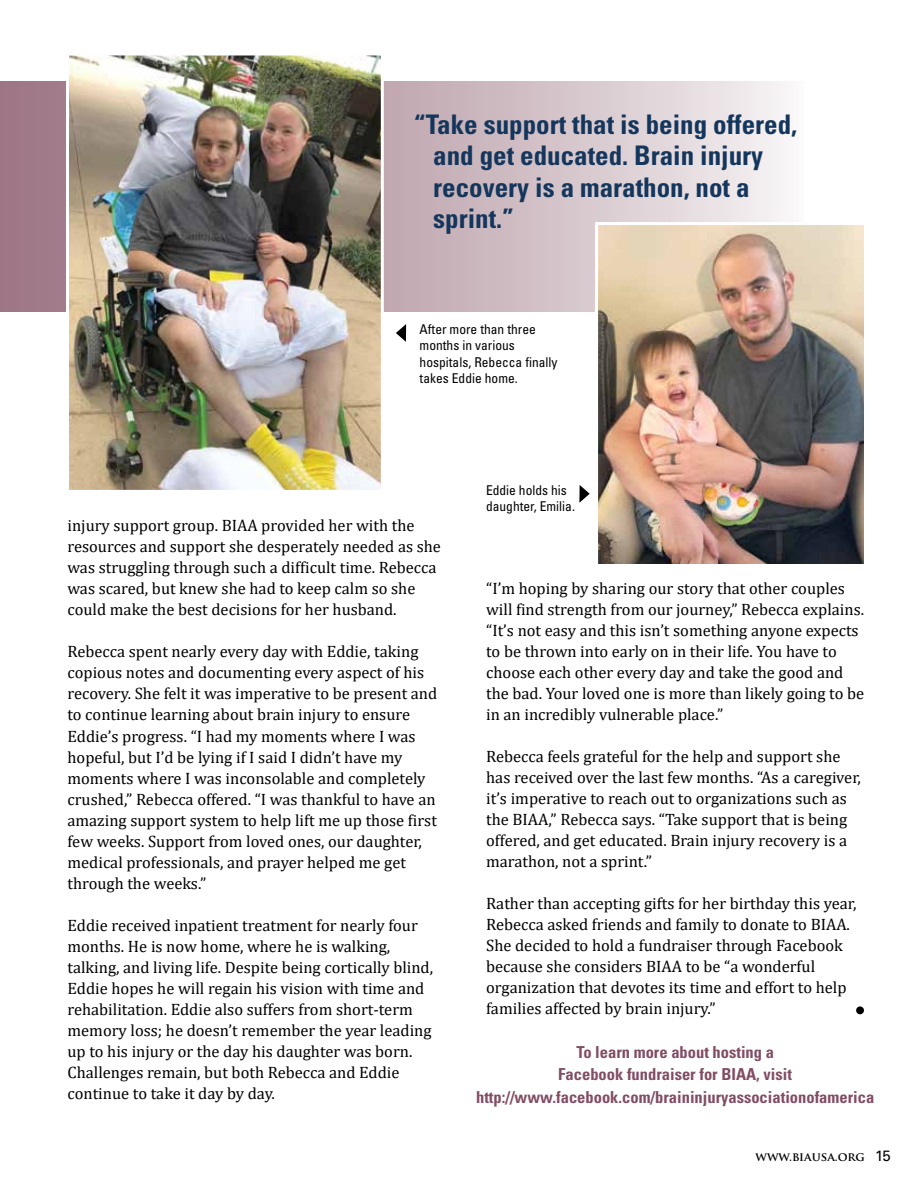
<style>
.page{position:relative;width:918px;height:1188px;background:#fff}
.page>*{position:absolute;margin:0;border:0;box-sizing:border-box;transform-origin:0 0}
.t1{font:700 condensed 27px/31.5px "Univers LT Std";color:#14365c}
.t2{font:16.5px/21px "Cambria";color:#000}
.t3{font:700 condensed 16.5px/22.5px "Univers LT Std";color:#814d64;text-align:center}
.t4{font:condensed 13.5px/16.5px "Univers LT Std";color:#000}
.t5{font:700 12px "Trajan Pro";color:#000}
.s1{font-family:"Univers LT Std";font-weight:400;font-size:15px}
</style>
<div class="page">
<svg style="left:0;top:81px;width:783px;height:231px"></svg>
<div style="left:856px;top:1006px;width:8px;height:8px;background:#000;border-radius:50%"></div>
<svg style="left:396px;top:324px;width:10px;height:18px"></svg>
<svg style="left:579px;top:485px;width:11px;height:18px"></svg>
<img style="left:70px;top:56px;width:310px;height:433px">
<div style="left:66px;top:52px;width:318px;height:441px;border:3px solid #fff"></div>
<img style="left:599px;top:226px;width:264px;height:337px">
<div style="left:595px;top:222px;width:272px;height:345px;border:3px solid #fff"></div>
<h1 class="t1" style="left:433px;top:108px;width:365px;text-indent:-19px">“Take support that is being offered, and get educated. Brain injury recovery is a marathon, not a sprint.”</h1>
<p class="t4" style="left:420px;top:321px;width:139px">After more than three months in various hospitals, Rebecca finally takes Eddie home.</p>
<p class="t2" style="left:68px;top:515px;width:375px">injury support group. BIAA provided her with the resources and support she desperately needed as she was struggling through such a difficult time. Rebecca was scared, but knew she had to keep calm so she could make the best decisions for her husband.</p>
<p class="t2" style="left:68px;top:641px;width:371px">Rebecca spent nearly every day with Eddie, taking copious notes and documenting every aspect of his recovery. She felt it was imperative to be present and to continue learning about brain injury to ensure Eddie’s progress. “I had my moments where I was hopeful, but I’d be lying if I said I didn’t have my moments where I was inconsolable and completely crushed,” Rebecca offered. “I was thankful to have an amazing support system to help lift me up those first few weeks. Support from loved ones, our daughter, medical professionals, and prayer helped me get through the weeks.”</p>
<p class="t2" style="left:68px;top:914px;width:367px">Eddie received inpatient treatment for nearly four months. He is now home, where he is walking, talking, and living life. Despite being cortically blind, Eddie hopes he will regain his vision with time and rehabilitation. Eddie also suffers from short-term memory loss; he doesn’t remember the year leading up to his injury or the day his daughter was born.<br>Challenges remain, but both Rebecca and Eddie continue to take it day by day.</p>
<p class="t4" style="left:486px;top:481px;width:91px">Eddie holds his daughter, Emilia.</p>
<p class="t2" style="left:486px;top:578px;width:380px">“I’m hoping by sharing our story that other couples will find strength from our journey,” Rebecca explains. “It’s not easy and this isn’t something anyone expects to be thrown into early on in their life. You have to choose each other every day and take the good and the bad. Your loved one is more than likely going to be in an incredibly vulnerable place.”</p>
<p class="t2" style="left:486px;top:746px;width:376px">Rebecca feels grateful for the help and support she has received over the last few months. “As a caregiver, it’s imperative to reach out to organizations such as the BIAA,” Rebecca says. “Take support that is being offered, and get educated. Brain injury recovery is a marathon, not a sprint.”</p>
<p class="t2" style="left:486px;top:893px;width:372px">Rather than accepting gifts for her birthday this year, Rebecca asked friends and family to donate to BIAA.<br>She decided to hold a fundraiser through Facebook because she considers BIAA to be “a wonderful organization that devotes its time and effort to help families affected by brain injury.”</p>
<p class="t3" style="left:476px;top:1041px;width:400px">To learn more about hosting a<br>Facebook fundraiser for BIAA, visit http://www.facebook.com/braininjuryassociationofamerica</p>
<p class="t5" style="left:756px;top:1149px;width:137px">WWW.BIAUSA.ORG <span class="s1">15</span></p>
</div>
